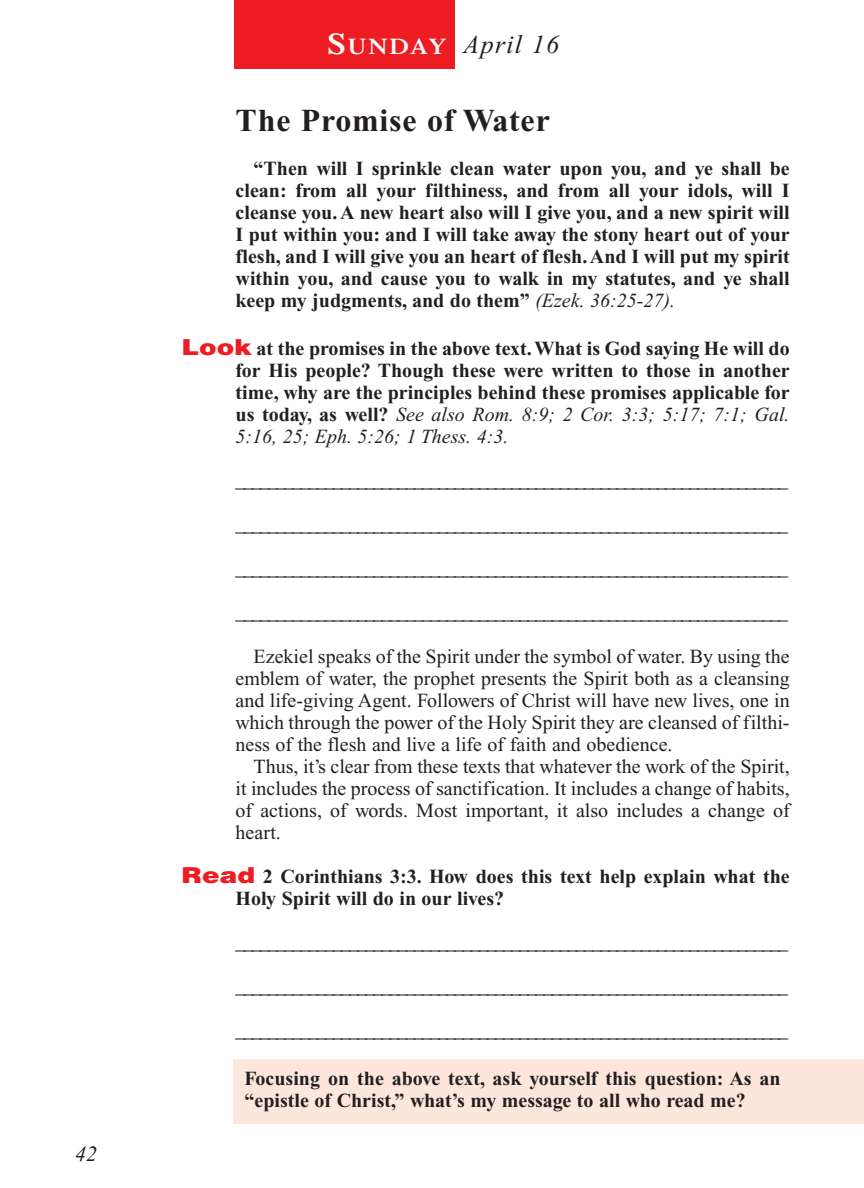
<style>
.page{position:relative;width:864px;height:1188px;background:#fff}
.page>*{position:absolute;margin:0;border:0;box-sizing:border-box;transform-origin:0 0}
.t1{font:700 32px "Times New Roman";letter-spacing:.025em;color:#231f20}
.t2{font:italic 26px "Times New Roman";letter-spacing:.05em;color:#231f20}
.t3{font:italic 22px "Times New Roman";color:#231f20}
.t4{font:20px/22px "Times New Roman";color:#231f20;text-align:justify}
.t5{font:700 20px/22px "Times New Roman";color:#231f20;text-align:justify}
.s1{font-family:"Times";font-weight:600;font-style:normal;font-size:30px;color:#fff}
.s2{font-family:"Times";font-weight:600;font-style:normal;font-size:22.4px;color:#fff}
.s3{font-weight:400;font-style:italic}
.s4{font-family:"Helvetica";font-weight:900;font-size:22px;color:#ee1d23}
</style>
<div class="page">
<div style="left:233px;top:1059px;width:631px;height:65px;background:#fde7dc"></div>
<div style="left:235px;top:0;width:220px;height:69px;background:#ee1d23"></div>
<p class="t3" style="left:75px;top:1146px;width:23px">42</p>
<h2 class="t2" style="left:328px;top:35px;width:233px"><span class="s1">S</span><span class="s2">UNDAY</span> April 16</h2>
<h1 class="t1" style="left:236px;top:110px;width:316px">The Promise of Water</h1>
<p class="t5" style="left:236px;top:160px;width:556px;text-indent:18px">“Then will I sprinkle clean water upon you, and ye shall be clean: from all your filthiness, and from all your idols, will I cleanse you. A new heart also will I give you, and a new spirit will I put within you: and I will take away the stony heart out of your flesh, and I will give you an heart of flesh. And I will put my spirit within you, and cause you to walk in my statutes, and ye shall keep my judgments, and do them” <span class="s3">(Ezek. 36:25-27).</span></p>
<p class="t5" style="left:236px;top:340px;width:556px;text-indent:-54px"><span class="s4">Look</span> at the promises in the above text. What is God saying He will do for His people? Though these were written to those in another time, why are the principles behind these promises applicable for us today, as well? <span class="s3">See also Rom. 8:9; 2 Cor. 3:3; 5:17; 7:1; Gal.<br>5:16, 25; Eph. 5:26; 1 Thess. 4:3.</span></p>
<p class="t4" style="left:236px;top:471px;width:554px">____________________________________________________________________</p>
<p class="t4" style="left:236px;top:515px;width:554px">____________________________________________________________________</p>
<p class="t4" style="left:236px;top:559px;width:554px">____________________________________________________________________</p>
<p class="t4" style="left:236px;top:603px;width:554px">____________________________________________________________________</p>
<p class="t4" style="left:236px;top:647px;width:556px;text-indent:18px">Ezekiel speaks of the Spirit under the symbol of water. By using the emblem of water, the prophet presents the Spirit both as a cleansing and life-giving Agent. Followers of Christ will have new lives, one in which through the power of the Holy Spirit they are cleansed of filthi&shy;ness of the flesh and live a life of faith and obedience.</p>
<p class="t4" style="left:236px;top:757px;width:556px;text-indent:18px">Thus, it’s clear from these texts that whatever the work of the Spirit, it includes the process of sanctification. It includes a change of habits, of actions, of words. Most important, it also includes a change of heart.</p>
<p class="t5" style="left:236px;top:868px;width:556px;text-indent:-54px"><span class="s4">Read</span> 2 Corinthians 3:3. How does this text help explain what the<br>Holy Spirit will do in our lives?</p>
<p class="t4" style="left:236px;top:933px;width:554px">____________________________________________________________________</p>
<p class="t4" style="left:236px;top:977px;width:554px">____________________________________________________________________</p>
<p class="t4" style="left:236px;top:1021px;width:554px">____________________________________________________________________</p>
<p class="t5" style="left:245px;top:1070px;width:538px">Focusing on the above text, ask yourself this question: As an “epistle of Christ,” what’s my message to all who read me?</p>
</div>
